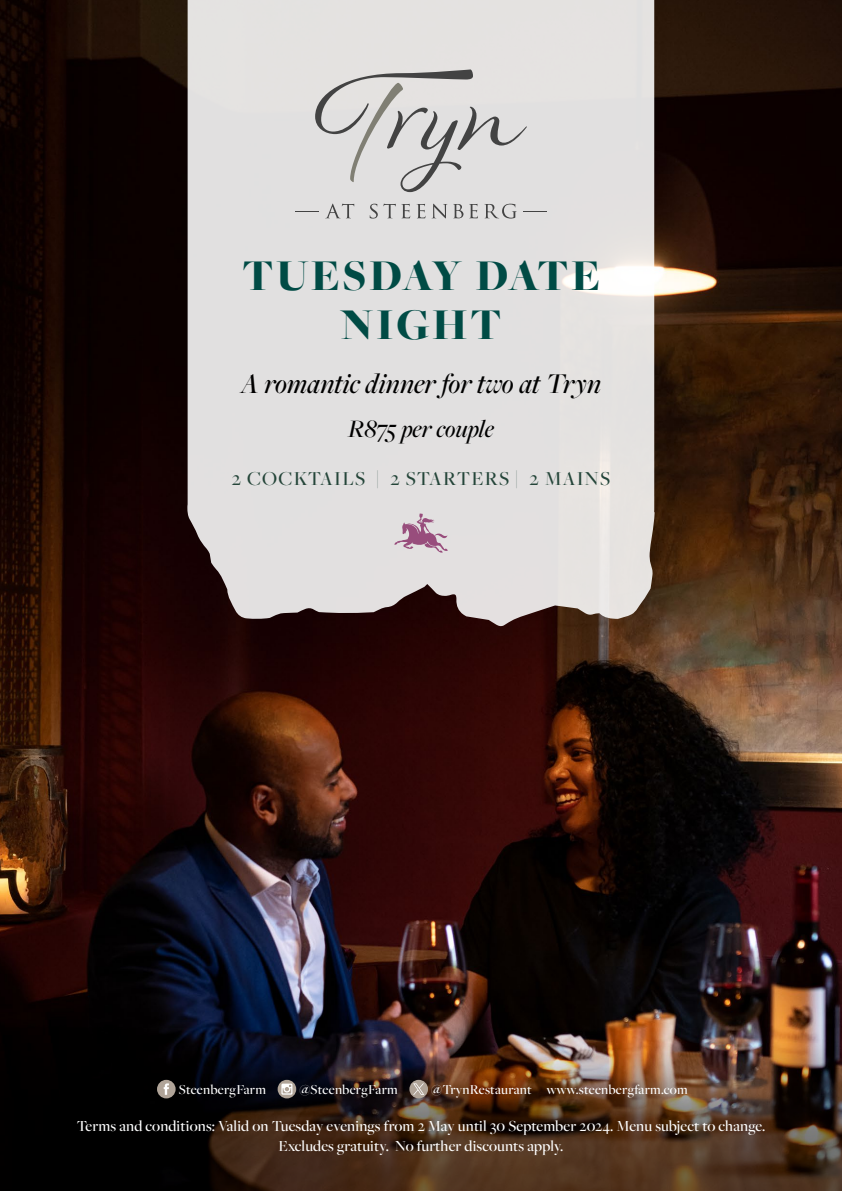
<style>
.page{position:relative;width:842px;height:1191px;background:#fff}
.page>*{position:absolute;margin:0;border:0;box-sizing:border-box;transform-origin:0 0}
.t1{font:900 45.6px/48.6px "Freight Big Pro";letter-spacing:.06em;color:#004b45;text-align:center}
.t2{font:italic 500 29.8px "Freight Big Pro";color:#000}
.t3{font:italic 500 26px "Freight Big Pro";color:#000}
.t4{font:500 20.6px "Freight Big Pro";letter-spacing:.06em;color:#244539}
.t5{font:500 16px/19.2px "Freight Big Pro";letter-spacing:.01em;color:#fff;text-align:center}
.t6{font:500 14.2px "Freight Big Pro";letter-spacing:.02em;color:#fff}
</style>
<div class="page">
<img style="left:0;top:0;width:842px;height:1020px">
<img style="left:0;top:1020px;width:842px;height:171px">
<svg style="left:157px;top:1079px;width:19px;height:19px"></svg>
<svg style="left:164px;top:1083px;width:5px;height:11px"></svg>
<svg style="left:278px;top:1079px;width:18px;height:19px"></svg>
<svg style="left:281px;top:1083px;width:11px;height:11px"></svg>
<svg style="left:409px;top:1079px;width:19px;height:19px"></svg>
<svg style="left:413px;top:1083px;width:11px;height:11px"></svg>
<div style="left:187px;top:0;width:468px;height:627px;background:#e2e0e0"></div>
<svg style="left:523px;top:211px;width:24px;height:1px"></svg>
<svg style="left:295px;top:211px;width:24px;height:1px"></svg>
<svg style="left:325px;top:204px;width:29px;height:14px"></svg>
<svg style="left:370px;top:204px;width:40px;height:14px"></svg>
<svg style="left:417px;top:204px;width:9px;height:14px"></svg>
<svg style="left:432px;top:204px;width:15px;height:14px"></svg>
<svg style="left:453px;top:204px;width:10px;height:14px"></svg>
<svg style="left:469px;top:204px;width:9px;height:14px"></svg>
<svg style="left:484px;top:204px;width:33px;height:14px"></svg>
<svg style="left:315px;top:69px;width:212px;height:123px;background:#cecdcc"></svg>
<svg style="left:394px;top:513px;width:54px;height:40px;background:#cab1c0"></svg>
<h1 class="t1" style="left:242px;top:251px;width:359px">TUESDAY DATE<br>NIGHT</h1>
<h2 class="t2" style="left:241px;top:364px;width:362px">A romantic dinner for two at Tryn</h2>
<h3 class="t3" style="left:348px;top:411px;width:147px">R875 per couple</h3>
<p class="t4" style="left:232px;top:464px;width:380px">2 COCKTAILS | 2 STARTERS | 2 MAINS</p>
<p class="t6" style="left:179px;top:1080px;width:89px">SteenbergFarm</p>
<p class="t6" style="left:299px;top:1080px;width:100px">@SteenbergFarm</p>
<p class="t6" style="left:431px;top:1080px;width:258px">@TrynRestaurant www.steenbergfarm.com</p>
<p class="t5" style="left:77px;top:1116px;width:690px">Terms and conditions: Valid on Tuesday evenings from 2 May until 30 September 2024. Menu subject to change.<br>Excludes gratuity. No further discounts apply.</p>
</div>
